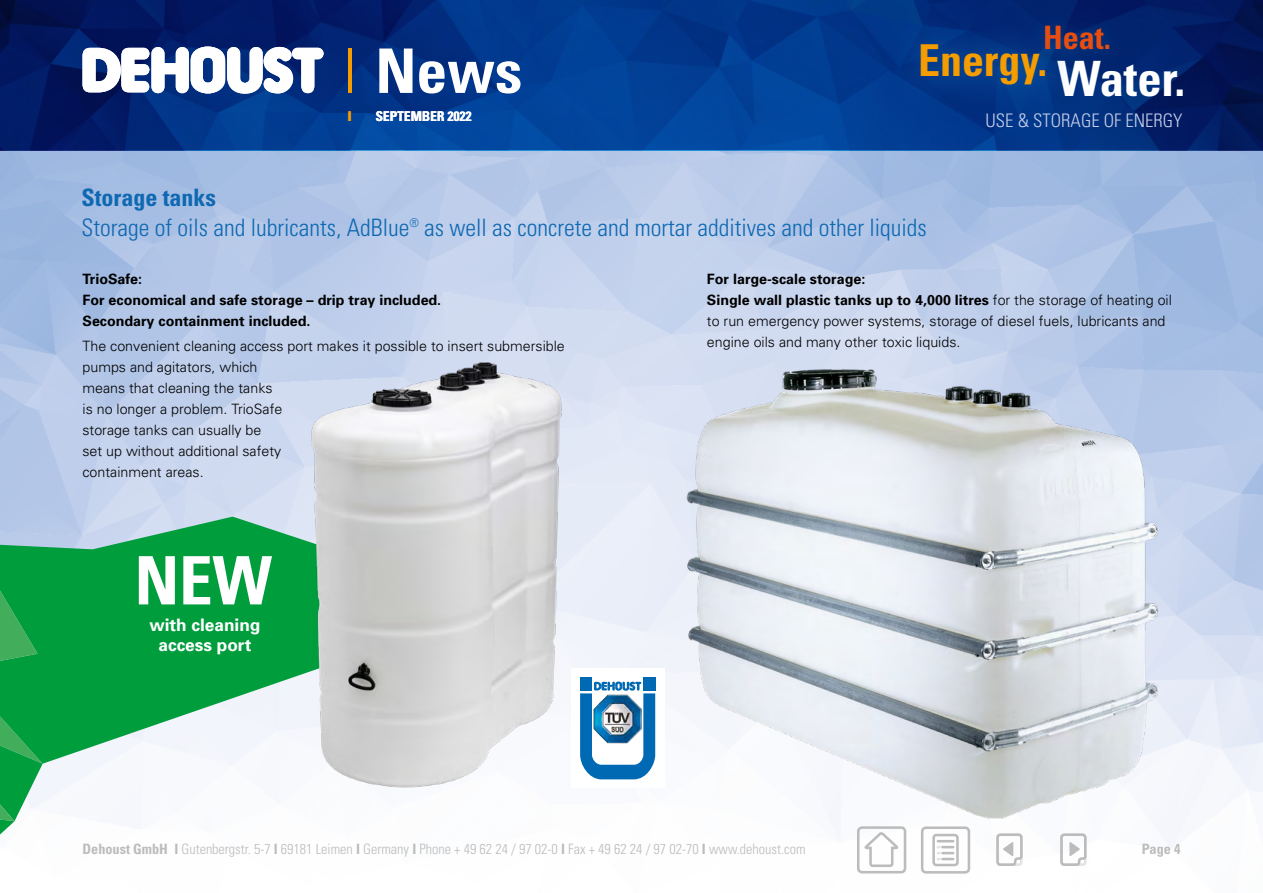
<style>
.page{position:relative;width:1263px;height:893px;background:#fff}
.page>*{position:absolute;margin:0;border:0;box-sizing:border-box;transform-origin:0 0}
.t1{font:700 condensed 66.9px "Univers";color:#fff}
.t2{font:700 condensed 61.5px "Univers";color:#fff}
.t3{font:700 condensed 48.75px "Univers";color:#fff}
.t4{font:700 condensed 43.95px "Univers";color:#f59c00}
.t5{font:700 condensed 32.25px "Univers";color:#e94e0f}
.t6{font:300 condensed 24px/30px "Univers";color:#0e69b2}
.t7{font:300 condensed 18.6px "Univers";color:#c4ceea}
.t8{font:700 17.25px/20px "Univers";color:#fff;text-align:center}
.t9{font:300 14.25px/21px "Univers";color:#000}
.t10{font:300 condensed 14.25px "Univers";color:#bcbcbc}
.t11{font:700 14.25px/21px "Univers";color:#000}
.t12{font:700 condensed 14.25px "Univers";color:#bcbcbc}
.t13{font:700 condensed 13.5px "Univers";color:#fff}
.t14{font:700 condensed 13.5px "Univers";color:#f59c00}
.s1{font-weight:300;color:#f59c00}
.s2{font-weight:700}
</style>
<div class="page">
<img style="left:0;top:150px;width:1263px;height:724px">
<img style="left:0;top:0;width:1263px;height:150px">
<svg style="left:83px;top:47px;width:241px;height:47px"></svg>
<div style="left:1026px;top:6px;width:103px;height:63px;background:#0e69b2;opacity:.2"></div>
<div style="left:885px;top:9px;width:195px;height:110px;background:#0e69b2;opacity:.4"></div>
<div style="left:571px;top:668px;width:93px;height:120px;background:#fff"></div>
<div style="left:643px;top:677px;width:12px;height:13px;background:#0069b4"></div>
<svg style="left:607px;top:682px;width:48px;height:97px"></svg>
<img style="left:607px;top:695px;width:35px;height:48px">
<svg style="left:0;top:764px;width:43px;height:70px"></svg>
<svg style="left:0;top:517px;width:303px;height:247px;fill:#009d3d"></svg>
<svg style="left:0;top:590px;width:38px;height:71px;background:#21a54d"></svg>
<img style="left:303px;top:356px;width:304px;height:436px">
<img style="left:681px;top:361px;width:493px;height:459px">
<svg style="left:995px;top:832px;width:29px;height:35px"></svg>
<svg style="left:1059px;top:832px;width:29px;height:35px"></svg>
<div style="left:857px;top:826px;width:49px;height:47px;border:3px solid #bcbcbc;border-radius:4px"></div>
<svg style="left:863px;top:833px;width:37px;height:35px"></svg>
<div style="left:921px;top:826px;width:49px;height:48px;border:3px solid #bcbcbc;border-radius:4px"></div>
<div style="left:932px;top:834px;width:27px;height:32px;border:3px solid #bcbcbc;border-radius:3px"></div>
<svg style="left:938px;top:840px;width:15px;height:20px"></svg>
<h2 class="t2" style="left:343px;top:33px;width:181px"><span class="s1">I</span> News</h2>
<p class="t14" style="left:348px;top:107px;width:5px">I</p>
<p class="t13" style="left:376px;top:107px;width:97px">SEPTEMBER 2022</p>
<h3 class="t5" style="left:1043px;top:18px;width:69px">Heat.</h3>
<h3 class="t3" style="left:1057px;top:48px;width:129px">Water.</h3>
<h3 class="t4" style="left:918px;top:33px;width:131px">Energy.</h3>
<h3 class="t7" style="left:985px;top:109px;width:198px">USE &amp; STORAGE OF ENERGY</h3>
<h3 class="t6" style="left:81px;top:182px;width:847px"><span class="s2">Storage tanks<br></span>Storage of oils and lubricants, AdBlue<sup>®</sup> as well as concrete and mortar additives and other liquids</h3>
<p class="t11" style="left:82px;top:268px;width:360px">TrioSafe:<br>For economical and safe storage – drip tray included.<br>Secondary containment included.</p>
<p class="t9" style="left:82px;top:335px;width:484px">The convenient cleaning access port makes it possible to insert submersible pumps and agitators, which<br>means that cleaning the tanks<br>is no longer a problem. TrioSafe<br>storage tanks can usually be<br>set up without additional safety<br>containment areas.</p>
<p class="t9" style="left:707px;top:268px;width:466px"><span class="s2">For large-scale storage:<br>Single wall plastic tanks up to 4,000 litres</span> for the storage of heating oil to run emergency power systems, storage of diesel fuels, lubricants and engine oils and many other toxic liquids.</p>
<h1 class="t1" style="left:135px;top:540px;width:139px">NEW</h1>
<p class="t8" style="left:149px;top:614px;width:113px">with cleaning access port</p>
<p class="t10" style="left:82px;top:841px;width:725px"><span class="s2">Dehoust GmbH I</span> Gutenbergstr. 5-7 <span class="s2">I</span> 69181 Leimen <span class="s2">I</span> Germany <span class="s2">I</span> Phone + 49 62 24 / 97 02-0 <span class="s2">I</span> Fax + 49 62 24 / 97 02-70 <span class="s2">I</span> www.dehoust.com</p>
<p class="t12" style="left:1142px;top:840px;width:40px">Page 4</p>
</div>
